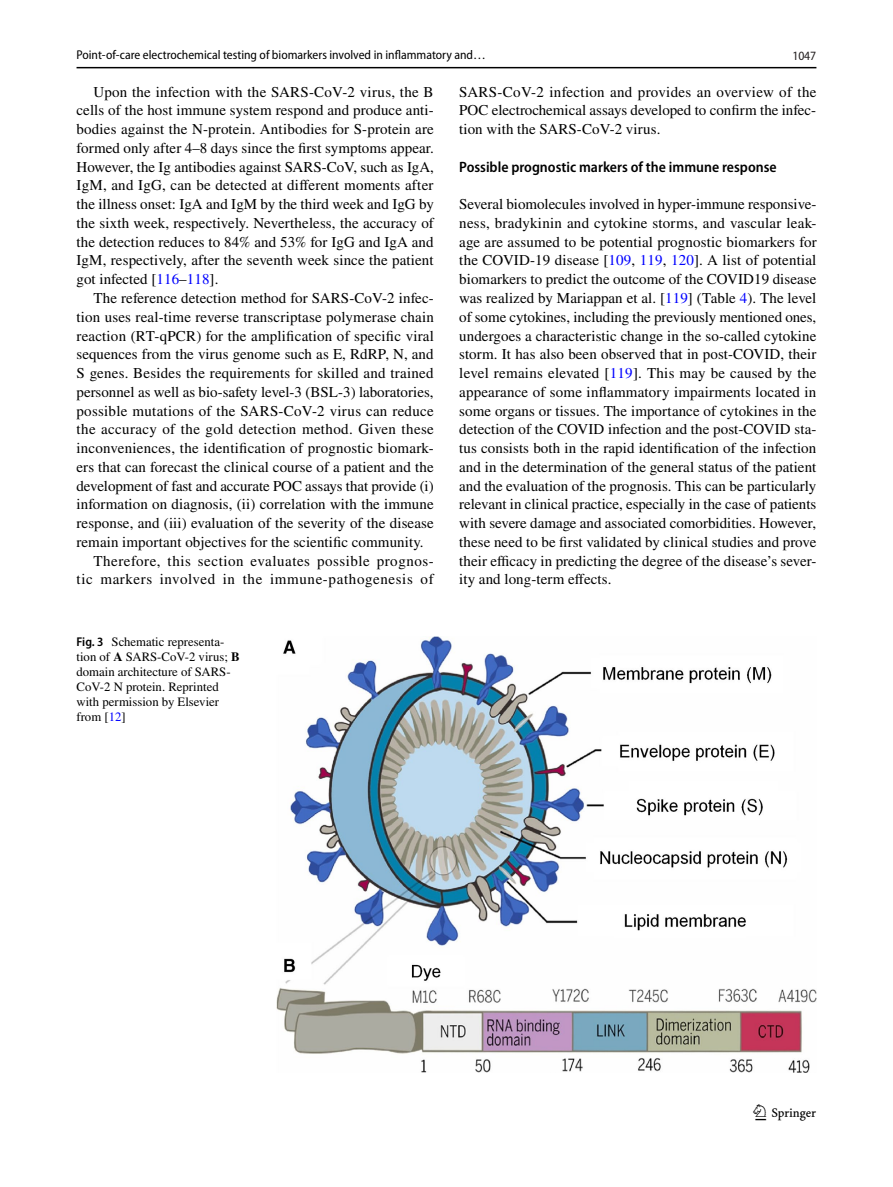
<style>
.page{position:relative;width:893px;height:1187px;background:#fff}
.page>*{position:absolute;margin:0;border:0;box-sizing:border-box;transform-origin:0 0}
.t1{font:22.5px "Springnew Regular 3";color:#000}
.t2{font:15px/18.8px "STIX";letter-spacing:.005em;color:#000;text-align:justify}
.t3{font:15px "STIX";letter-spacing:.025em;color:#000}
.t4{font:15px "STIX";letter-spacing:.035em;color:#000}
.t5{font:15px "STIX";letter-spacing:.04em;color:#000}
.t6{font:600 semi-condensed 15px "Myriad Pro";color:#000}
.t7{font:12.75px/15px "STIX";color:#000}
.t8{font:12.75px "Myriad Pro Semi Cn 3";color:#000}
.t9{font:12.75px "Adv T Tc 488 b 0 e 6";color:#231f20}
.s1{color:#00f}
.s2{font-family:"Myriad Pro";font-weight:600;font-stretch:semi-condensed}
.s3{font-weight:700}
</style>
<div class="page">
<hr style="left:77px;top:67px;width:739px;height:1px;background:#000">
<img style="left:276px;top:636px;width:540px;height:435px">
<p class="t8" style="left:77px;top:48px;width:411px">Point‑of‑care electrochemical testing of biomarkers involved in inflammatory and…</p>
<p class="t9" style="left:792px;top:51px;width:25px">1047</p>
<p class="t2" style="left:77px;top:83px;width:359px;text-indent:17px">Upon the infection with the SARS-CoV-2 virus, the B cells of the host immune system respond and produce anti&shy;bodies against the N-protein. Antibodies for S-protein are formed only after 4–8 days since the first symptoms appear.<br>However, the Ig antibodies against SARS-CoV, such as IgA, IgM, and IgG, can be detected at different moments after the illness onset: IgA and IgM by the third week and IgG by the sixth week, respectively. Nevertheless, the accuracy of the detection reduces to 84% and 53% for IgG and IgA and IgM, respectively, after the seventh week since the patient got infected [<span class="s1">116</span>–<span class="s1">118</span>].</p>
<p class="t2" style="left:94px;top:289px;width:342px">The reference detection method for SARS-CoV-2 infec-</p>
<p class="t2" style="left:77px;top:308px;width:359px">tion uses real-time reverse transcriptase polymerase chain</p>
<p class="t2" style="left:77px;top:327px;width:359px">reaction (RT-qPCR) for the amplification of specific viral</p>
<p class="t2" style="left:77px;top:346px;width:359px">sequences from the virus genome such as E, RdRP, N, and</p>
<p class="t2" style="left:77px;top:364px;width:358px">S genes. Besides the requirements for skilled and trained</p>
<p class="t2" style="left:77px;top:383px;width:359px">personnel as well as bio-safety level-3 (BSL-3) laboratories,</p>
<p class="t2" style="left:77px;top:402px;width:359px">possible mutations of the SARS-CoV-2 virus can reduce</p>
<p class="t3" style="left:77px;top:419px;width:359px">the accuracy of the gold detection method. Given these</p>
<p class="t2" style="left:77px;top:439px;width:359px">inconveniences, the identification of prognostic biomark-</p>
<p class="t2" style="left:77px;top:458px;width:359px">ers that can forecast the clinical course of a patient and the</p>
<p class="t2" style="left:77px;top:477px;width:359px">development of fast and accurate POC assays that provide (i)</p>
<p class="t2" style="left:77px;top:496px;width:359px">information on diagnosis, (ii) correlation with the immune</p>
<p class="t2" style="left:77px;top:514px;width:359px">response, and (iii) evaluation of the severity of the disease</p>
<p class="t2" style="left:77px;top:533px;width:349px">remain important objectives for the scientific community.</p>
<p class="t4" style="left:94px;top:550px;width:342px">Therefore, this section evaluates possible prognos-</p>
<p class="t5" style="left:77px;top:569px;width:359px">tic markers involved in the immune-pathogenesis of</p>
<p class="t7" style="left:77px;top:635px;width:165px"><span class="s2">Fig. 3</span> Schematic representa&shy;tion of <span class="s3">A</span> SARS-CoV-2 virus; <span class="s3">B </span>domain architecture of SARS-<br>CoV-2 N protein. Reprinted with permission by Elsevier from [<span class="s1">12</span>]</p>
<p class="t2" style="left:459px;top:83px;width:359px">SARS-CoV-2 infection and provides an overview of the POC electrochemical assays developed to confirm the infec&shy;tion with the SARS-CoV-2 virus.</p>
<p class="t6" style="left:459px;top:158px;width:319px">Possible prognostic markers of the immune response</p>
<p class="t2" style="left:459px;top:196px;width:359px">Several biomolecules involved in hyper-immune responsive&shy;ness, bradykinin and cytokine storms, and vascular leak&shy;age are assumed to be potential prognostic biomarkers for the COVID-19 disease [<span class="s1">109</span>, <span class="s1">119</span>, <span class="s1">120</span>]. A list of potential biomarkers to predict the outcome of the COVID19 disease was realized by Mariappan et al. [<span class="s1">119</span>] (Table <span class="s1">4</span>). The level of some cytokines, including the previously mentioned ones, undergoes a characteristic change in the so-called cytokine storm. It has also been observed that in post-COVID, their level remains elevated [<span class="s1">119</span>]. This may be caused by the appearance of some inflammatory impairments located in some organs or tissues. The importance of cytokines in the detection of the COVID infection and the post-COVID sta&shy;tus consists both in the rapid identification of the infection and in the determination of the general status of the patient and the evaluation of the prognosis. This can be particularly relevant in clinical practice, especially in the case of patients with severe damage and associated comorbidities. However, these need to be first validated by clinical studies and prove their efficacy in predicting the degree of the disease’s sever&shy;ity and long-term effects.</p>
<h1 class="t1" style="left:755px;top:1104px;width:62px">1 3</h1>
</div>
